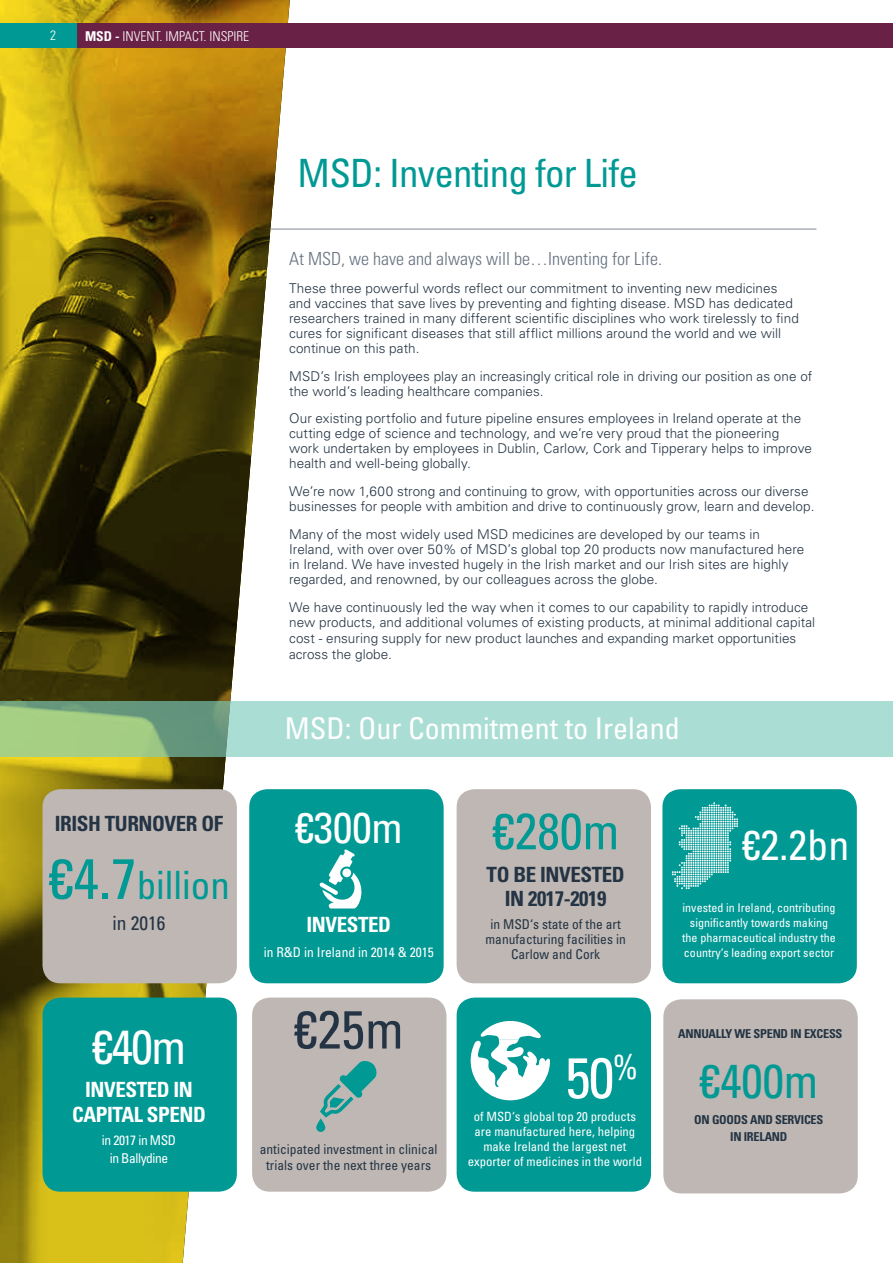
<style>
.page{position:relative;width:893px;height:1263px;background:#fff}
.page>*{position:absolute;margin:0;border:0;box-sizing:border-box;transform-origin:0 0}
.t1{font:condensed 57px "Univers";color:#fff}
.t2{font:condensed 53.7px "Univers";color:#243444}
.t3{font:condensed 51px "Univers";color:#009994}
.t4{font:condensed 48px "Univers";color:#fff}
.t5{font:condensed 47.7px "Univers";color:#009994}
.t6{font:condensed 43.2px "Univers";color:#fff}
.t7{font:condensed 42.15px "Univers";color:#fff}
.t8{font:condensed 39px "Univers";letter-spacing:-.02em;color:#009994}
.t9{font:condensed 39px "Univers";color:#009994}
.t10{font:condensed 30px "Univers";color:#fff}
.t11{font:700 condensed 21px/24px "Univers";letter-spacing:-.02em;color:#243444;text-align:center}
.t12{font:700 condensed 21px/25.2px "Univers";letter-spacing:-.02em;color:#fff;text-align:center}
.t13{font:condensed 19.5px "Univers";color:#243444}
.t14{font:300 condensed 18px "Univers";color:#65707e}
.t15{font:300 13.5px/15px "Univers";letter-spacing:.005em;color:#243444}
.t16{font:condensed 13.5px/15px "Univers";color:#243444;text-align:center}
.t17{font:300 condensed 13.5px "Univers";color:#fff}
.t18{font:condensed 13.5px "Univers";color:#fff}
.t19{font:condensed 13.5px/18px "Univers";letter-spacing:-.03em;color:#fff;text-align:center}
.t20{font:condensed 12.75px/15px "Univers";color:#fff;text-align:center}
.t21{font:700 condensed 12.3px/16.5px "Univers";letter-spacing:-.02em;color:#243444;text-align:center}
.t22{font:condensed 12px/15px "Univers";color:#fff;text-align:center}
.s1{font-weight:700}
.s2{font-size:57px}
</style>
<div class="page">
<svg style="left:0;top:0;width:292px;height:1263px;background:#8a7930"></svg>
<div style="left:249px;top:789px;width:195px;height:194px;background:#009994;border-radius:18px"></div>
<div style="left:663px;top:999px;width:195px;height:194px;background:#beb7b3;border-radius:18px"></div>
<div style="left:662px;top:789px;width:195px;height:194px;background:#009994;border-radius:18px"></div>
<div style="left:252px;top:997px;width:194px;height:195px;background:#beb7b3;border-radius:18px"></div>
<div style="left:42px;top:789px;width:195px;height:194px;background:#beb7b3;border-radius:18px"></div>
<div style="left:42px;top:997px;width:195px;height:195px;background:#009994;border-radius:18px"></div>
<div style="left:457px;top:789px;width:194px;height:194px;background:#beb7b3;border-radius:18px"></div>
<div style="left:457px;top:997px;width:194px;height:195px;background:#009994;border-radius:18px"></div>
<svg style="left:316px;top:1118px;width:9px;height:14px"></svg>
<svg style="left:320px;top:1060px;width:57px;height:57px"></svg>
<svg style="left:319px;top:849px;width:43px;height:59px"></svg>
<svg style="left:0;top:702px;width:893px;height:55px;background:#a1d3be"></svg>
<svg style="left:471px;top:1021px;width:79px;height:79px"></svg>
<svg style="left:672px;top:802px;width:66px;height:87px"></svg>
<hr style="left:270px;top:228px;width:546px;height:2px;background:#8f96a1">
<div style="left:67px;top:24px;width:826px;height:24px;background:#692145"></div>
<div style="left:0;top:24px;width:77px;height:24px;background:#009994"></div>
<p class="t17" style="left:50px;top:28px;width:7px">2</p>
<p class="t17" style="left:85px;top:28px;width:166px"><span class="s1">MSD -</span> INVENT. IMPACT. INSPIRE</p>
<h3 class="t11" style="left:55px;top:811px;width:170px">IRISH TURNOVER OF</h3>
<h3 class="t9" style="left:48px;top:860px;width:183px"><span class="s2">€4.7</span>billion</h3>
<h3 class="t13" style="left:113px;top:911px;width:55px">in 2016</h3>
<h3 class="t4" style="left:92px;top:1016px;width:96px">€40m</h3>
<h3 class="t12" style="left:72px;top:1077px;width:135px">INVESTED IN<br>CAPITAL SPEND</h3>
<p class="t19" style="left:102px;top:1131px;width:76px">in 2017 in MSD in Ballydine</p>
<h3 class="t8" style="left:298px;top:149px;width:342px">MSD: Inventing for Life</h3>
<h3 class="t14" style="left:289px;top:248px;width:374px">At MSD, we have and always will be…Inventing for Life.</h3>
<p class="t15" style="left:289px;top:281px;width:511px">These three powerful words reflect our commitment to inventing new medicines and vaccines that save lives by preventing and fighting disease. MSD has dedicated researchers trained in many different scientific disciplines who work tirelessly to find cures for significant diseases that still afflict millions around the world and we will continue on this path.</p>
<p class="t15" style="left:289px;top:368px;width:525px">MSD’s Irish employees play an increasingly critical role in driving our position as one of the world’s leading healthcare companies.</p>
<p class="t15" style="left:289px;top:411px;width:524px">Our existing portfolio and future pipeline ensures employees in Ireland operate at the cutting edge of science and technology, and we’re very proud that the pioneering work undertaken by employees in Dublin, Carlow, Cork and Tipperary helps to improve health and well-being globally.</p>
<p class="t15" style="left:289px;top:484px;width:527px">We’re now 1,600 strong and continuing to grow, with opportunities across our diverse businesses for people with ambition and drive to continuously grow, learn and develop.</p>
<p class="t15" style="left:289px;top:527px;width:517px">Many of the most widely used MSD medicines are developed by our teams in Ireland, with over over 50% of MSD’s global top 20 products now manufactured here in Ireland. We have invested hugely in the Irish market and our Irish sites are highly regarded, and renowned, by our colleagues across the globe.</p>
<p class="t15" style="left:289px;top:599px;width:528px;line-height:15.8px">We have continuously led the way when it comes to our capability to rapidly introduce new products, and additional volumes of existing products, at minimal additional capital cost - ensuring supply for new product launches and expanding market opportunities across the globe.</p>
<h3 class="t10" style="left:285px;top:709px;width:396px">MSD: Our Commitment to Ireland</h3>
<h3 class="t6" style="left:295px;top:800px;width:110px">€300m</h3>
<h3 class="t12" style="left:306px;top:912px;width:86px">INVESTED</h3>
<p class="t18" style="left:264px;top:944px;width:172px">in R&amp;D in Ireland in 2014 &amp; 2015</p>
<h2 class="t2" style="left:294px;top:995px;width:112px">€25m</h2>
<p class="t16" style="left:260px;top:1141px;width:179px;line-height:16.5px">anticipated investment in clinical trials over the next three years</p>
<h3 class="t3" style="left:492px;top:799px;width:129px">€280m</h3>
<h3 class="t11" style="left:487px;top:862px;width:140px">TO BE INVESTED<br>IN 2017-2019</h3>
<p class="t16" style="left:485px;top:917px;width:142px">in MSD‘s state of the art manufacturing facilities in<br>Carlow and Cork</p>
<h1 class="t1" style="left:565px;top:1041px;width:75px">50<sup>%</sup></h1>
<p class="t20" style="left:468px;top:1109px;width:176px">of MSD‘s global top 20 products are manufactured here, helping make Ireland the largest net exporter of medicines in the world</p>
<h3 class="t7" style="left:742px;top:818px;width:109px">€2.2bn</h3>
<p class="t22" style="left:682px;top:900px;width:155px">invested in Ireland, contributing significantly towards making the pharmaceutical industry the country‘s leading export sector</p>
<p class="t21" style="left:678px;top:1025px;width:166px">ANNUALLY WE SPEND IN EXCESS</p>
<h3 class="t5" style="left:699px;top:1051px;width:121px">€400m</h3>
<p class="t21" style="left:694px;top:1112px;width:131px">ON GOODS AND SERVICES<br>IN IRELAND</p>
</div>
